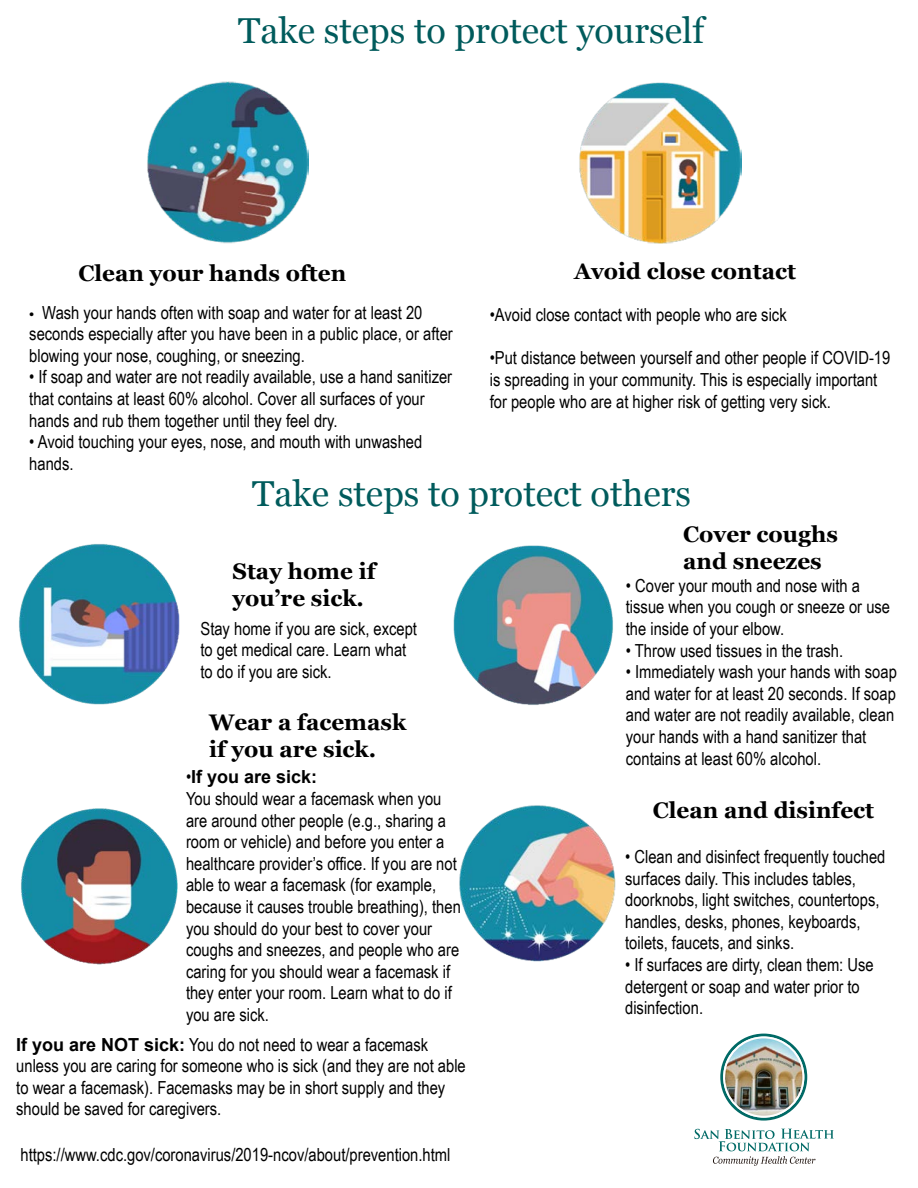
<style>
.page{position:relative;width:918px;height:1188px;background:#fff}
.page>*{position:absolute;margin:0;border:0;box-sizing:border-box;transform-origin:0 0}
.t1{font:36px "Georgia";color:#005b5c}
.t2{font:700 22.5px/27px "Georgia";color:#000}
.t3{font:18px/21.6px "Arial Narrow";color:#000}
.t4{font:700 18px "Arial";color:#000}
.s1{font-family:"Myriad Pro"}
.s2{font-family:"Arial Narrow";font-weight:400}
.s3{font-family:"Arial";font-weight:700}
</style>
<div class="page">
<img style="left:147px;top:82px;width:162px;height:162px">
<img style="left:579px;top:82px;width:162px;height:162px">
<img style="left:18px;top:544px;width:162px;height:161px">
<img style="left:453px;top:545px;width:160px;height:160px">
<img style="left:21px;top:808px;width:157px;height:157px">
<img style="left:459px;top:805px;width:157px;height:156px">
<img style="left:720px;top:1034px;width:87px;height:87px">
<svg style="left:694px;top:1129px;width:140px;height:37px"></svg>
<h1 class="t1" style="left:238px;top:5px;width:468px">Take steps to protect yourself</h1>
<p class="t2" style="left:78px;top:258px;width:269px">Clean your hands often</p>
<p class="t2" style="left:574px;top:256px;width:223px">Avoid close contact</p>
<p class="t3" style="left:29px;top:301px;width:425px"><span class="s1">•</span> Wash your hands often with soap and water for at least 20 seconds especially after you have been in a public place, or after blowing your nose, coughing, or sneezing.</p>
<p class="t3" style="left:29px;top:366px;width:424px">• If soap and water are not readily available, use a hand sanitizer that contains at least 60% alcohol. Cover all surfaces of your hands and rub them together until they feel dry.</p>
<p class="t3" style="left:29px;top:430px;width:395px">• Avoid touching your eyes, nose, and mouth with unwashed hands.</p>
<p class="t3" style="left:490px;top:303px;width:298px">•Avoid close contact with people who are sick</p>
<p class="t3" style="left:490px;top:347px;width:402px">•Put distance between yourself and other people if COVID-19 is spreading in your community. This is especially important for people who are at higher risk of getting very sick.</p>
<h1 class="t1" style="left:252px;top:468px;width:440px">Take steps to protect others</h1>
<p class="t2" style="left:232px;top:556px;width:145px">Stay home if you’re sick.</p>
<p class="t3" style="left:200px;top:617px;width:218px">Stay home if you are sick, except to get medical care. Learn what to do if you are sick.</p>
<p class="t2" style="left:209px;top:708px;width:199px">Wear a facemask if you are sick.</p>
<p class="t4" style="left:186px;top:767px;width:133px"><span class="s2">•</span>If you are sick:</p>
<p class="t3" style="left:186px;top:787px;width:276px">You should wear a facemask when you are around other people (e.g., sharing a room or vehicle) and before you enter a healthcare provider’s office. If you are not able to wear a facemask (for example, because it causes trouble breathing), then you should do your best to cover your coughs and sneezes, and people who are caring for you should wear a facemask if they enter your room. Learn what to do if you are sick.</p>
<p class="t3" style="left:16px;top:1033px;width:451px"><span class="s3">If you are NOT sick:</span> You do not need to wear a facemask unless you are caring for someone who is sick (and they are not able to wear a facemask). Facemasks may be in short supply and they should be saved for caregivers.</p>
<p class="t3" style="left:20px;top:1144px;width:431px">https://www.cdc.gov/coronavirus/2019-ncov/about/prevention.html</p>
<p class="t2" style="left:683px;top:519px;width:156px">Cover coughs and sneezes</p>
<p class="t3" style="left:626px;top:574px;width:266px">• Cover your mouth and nose with a tissue when you cough or sneeze or use the inside of your elbow.</p>
<p class="t3" style="left:626px;top:639px;width:219px">• Throw used tissues in the trash.</p>
<p class="t3" style="left:626px;top:660px;width:273px">• Immediately wash your hands with soap and water for at least 20 seconds. If soap and water are not readily available, clean your hands with a hand sanitizer that contains at least 60% alcohol.</p>
<p class="t2" style="left:653px;top:796px;width:223px">Clean and disinfect</p>
<p class="t3" style="left:625px;top:845px;width:262px">• Clean and disinfect frequently touched surfaces daily. This includes tables, doorknobs, light switches, countertops, handles, desks, phones, keyboards, toilets, faucets, and sinks.</p>
<p class="t3" style="left:625px;top:953px;width:250px">• If surfaces are dirty, clean them: Use detergent or soap and water prior to disinfection.</p>
</div>
